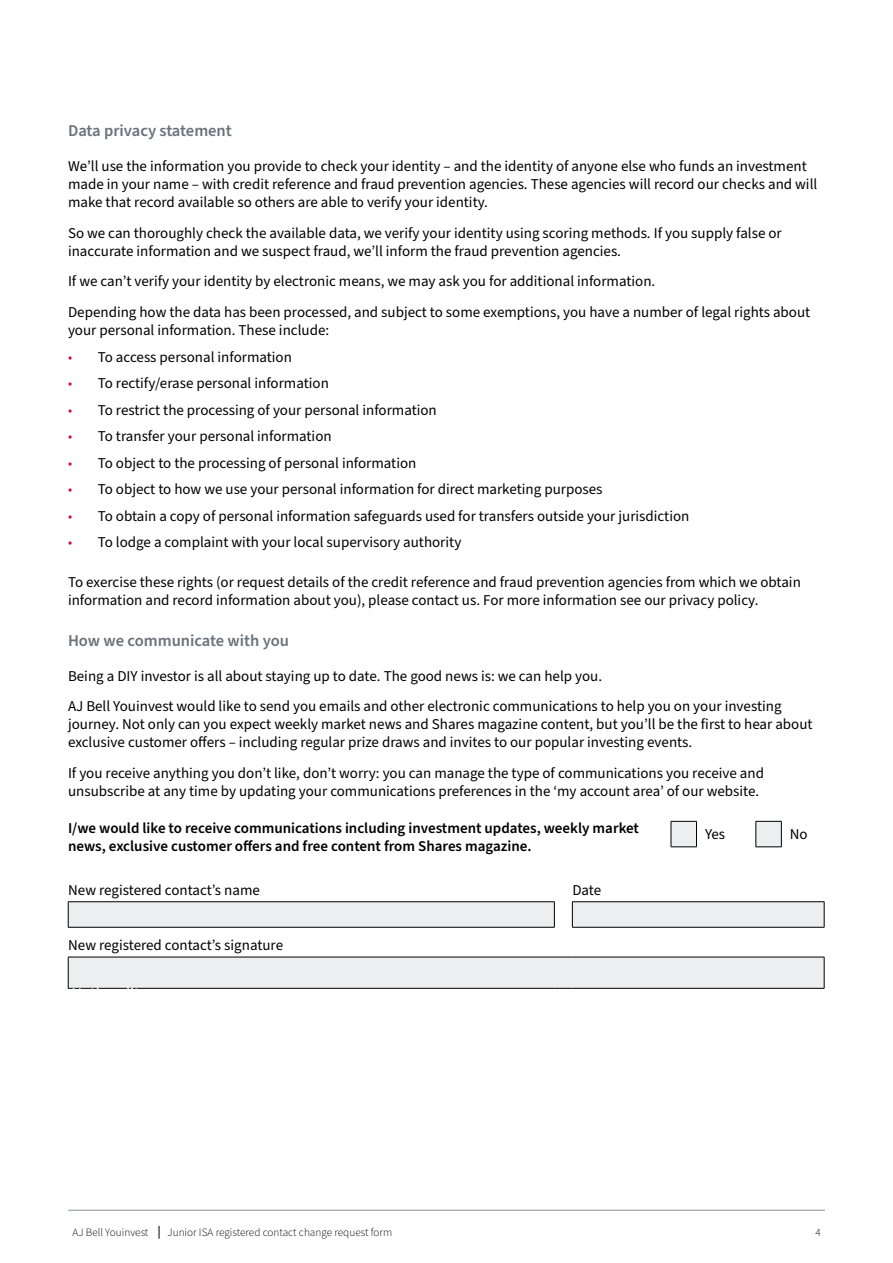
<style>
.page{position:relative;width:893px;height:1263px;background:#fff}
.page>*{position:absolute;margin:0;border:0;box-sizing:border-box;transform-origin:0 0}
.t1{font:600 16.5px "Source Sans Pro";color:#6a737b}
.t2{font:15px/18px "Source Sans Pro";color:#000}
.t3{font:600 15px/18px "Source Sans Pro";color:#000}
.t4{font:300 11.25px "Source Sans Pro";color:#000}
.s1{font-weight:300;color:#d50032}
</style>
<div class="page">
<svg style="left:159px;top:1226px;width:1px;height:13px"></svg>
<hr style="left:68px;top:1210px;width:91px;height:1px;background:#888f95">
<hr style="left:159px;top:1210px;width:626px;height:1px;background:#888f95">
<hr style="left:785px;top:1210px;width:40px;height:1px;background:#888f95">
<svg style="left:671px;top:821px;width:111px;height:26px"></svg>
<svg style="left:68px;top:902px;width:756px;height:86px;fill:#eceeef"></svg>
<hr style="left:824px;top:957px;width:1px;height:31px;background:#000">
<svg style="left:554px;top:902px;width:1px;height:25px"></svg>
<svg style="left:572px;top:902px;width:1px;height:25px"></svg>
<hr style="left:68px;top:957px;width:486px;height:1px;background:#000">
<hr style="left:68px;top:957px;width:1px;height:31px;background:#000">
<svg style="left:554px;top:957px;width:18px;height:1px"></svg>
<hr style="left:572px;top:957px;width:252px;height:1px;background:#000">
<hr style="left:68px;top:988px;width:486px;height:1px;background:#000">
<svg style="left:554px;top:988px;width:18px;height:1px"></svg>
<hr style="left:572px;top:988px;width:252px;height:1px;background:#000">
<hr style="left:68px;top:901px;width:487px;height:1px;background:#000">
<svg style="left:68px;top:902px;width:1px;height:25px"></svg>
<hr style="left:572px;top:901px;width:252px;height:1px;background:#000">
<svg style="left:824px;top:902px;width:1px;height:25px"></svg>
<hr style="left:68px;top:927px;width:487px;height:1px;background:#000">
<hr style="left:572px;top:927px;width:252px;height:1px;background:#000">
<p class="t1" style="left:68px;top:119px;width:165px">Data privacy statement</p>
<p class="t2" style="left:68px;top:157px;width:751px">We’ll use the information you provide to check your identity – and the identity of anyone else who funds an investment made in your name – with credit reference and fraud prevention agencies. These agencies will record our checks and will make that record available so others are able to verify your identity.</p>
<p class="t2" style="left:68px;top:224px;width:715px">So we can thoroughly check the available data, we verify your identity using scoring methods. If you supply false or inaccurate information and we suspect fraud, we’ll inform the fraud prevention agencies.</p>
<p class="t2" style="left:68px;top:267px;width:744px;line-height:30.8px">If we can’t verify your identity by electronic means, we may ask you for additional information.<br>Depending how the data has been processed, and subject to some exemptions, you have a number of legal rights about</p>
<p class="t2" style="left:68px;top:322px;width:263px">your personal information. These include:</p>
<p class="t2" style="left:68px;top:348px;width:225px"><span class="s1">•</span> To access personal information</p>
<p class="t2" style="left:68px;top:375px;width:262px"><span class="s1">•</span> To rectify/erase personal information</p>
<p class="t2" style="left:68px;top:401px;width:370px"><span class="s1">•</span> To restrict the processing of your personal information</p>
<p class="t2" style="left:68px;top:428px;width:265px"><span class="s1">•</span> To transfer your personal information</p>
<p class="t2" style="left:68px;top:454px;width:350px"><span class="s1">•</span> To object to the processing of personal information</p>
<p class="t2" style="left:68px;top:481px;width:536px"><span class="s1">•</span> To object to how we use your personal information for direct marketing purposes</p>
<p class="t2" style="left:68px;top:507px;width:623px"><span class="s1">•</span> To obtain a copy of personal information safeguards used for transfers outside your jurisdiction</p>
<p class="t2" style="left:68px;top:534px;width:395px"><span class="s1">•</span> To lodge a complaint with your local supervisory authority</p>
<p class="t2" style="left:68px;top:573px;width:734px">To exercise these rights (or request details of the credit reference and fraud prevention agencies from which we obtain information and record information about you), please contact us. For more information see our privacy policy.</p>
<p class="t1" style="left:68px;top:629px;width:223px">How we communicate with you</p>
<p class="t2" style="left:68px;top:661px;width:715px;line-height:30.8px">Being a DIY investor is all about staying up to date. The good news is: we can help you.<br>AJ Bell Youinvest would like to send you emails and other electronic communications to help you on your investing</p>
<p class="t2" style="left:68px;top:716px;width:746px">journey. Not only can you expect weekly market news and Shares magazine content, but you’ll be the first to hear about exclusive customer offers – including regular prize draws and invites to our popular investing events.</p>
<p class="t2" style="left:68px;top:765px;width:697px">If you receive anything you don’t like, don’t worry: you can manage the type of communications you receive and unsubscribe at any time by updating your communications preferences in the ‘my account area’ of our website.</p>
<p class="t3" style="left:68px;top:819px;width:572px">I/we would like to receive communications including investment updates, weekly market news, exclusive customer offers and free content from Shares magazine.</p>
<p class="t2" style="left:705px;top:825px;width:22px">Yes</p>
<p class="t2" style="left:790px;top:825px;width:19px">No</p>
<p class="t2" style="left:68px;top:881px;width:193px">New registered contact’s name</p>
<p class="t2" style="left:572px;top:881px;width:30px">Date</p>
<p class="t2" style="left:68px;top:936px;width:216px">New registered contact’s signature</p>
<p class="t4" style="left:72px;top:1225px;width:77px">AJ Bell Youinvest</p>
<p class="t4" style="left:168px;top:1225px;width:226px">Junior ISA registered contact change request form</p>
<p class="t4" style="left:815px;top:1225px;width:7px">4</p>
</div>
